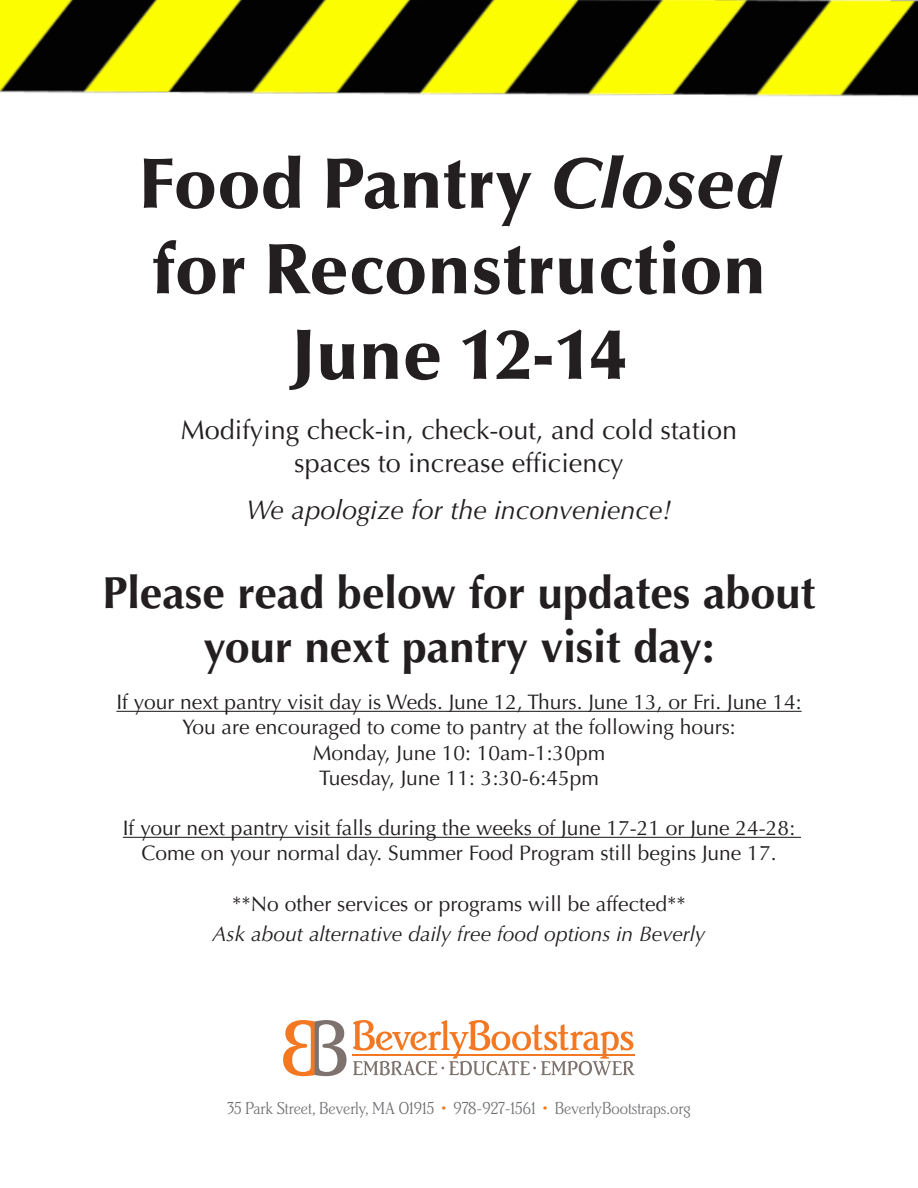
<style>
.page{position:relative;width:918px;height:1188px;background:#fff}
.page>*{position:absolute;margin:0;border:0;box-sizing:border-box;transform-origin:0 0}
.t1{font:900 71.25px "Optima LT Std";color:#231f20}
.t2{font:700 45px "Optima LT Std";color:#231f20}
.t3{font:27px/32.4px "Optima LT Std";color:#231f20;text-align:center}
.t4{font:italic 27px "Optima LT Std";color:#231f20}
.t5{font:21px "Optima LT Std";color:#231f20}
.t6{font:italic 21px "Optima LT Std";color:#231f20}
.t7{font:300 18px "Brighton Std";color:#6c6d70}
.s1{font-style:italic}
.s2{color:#f47721}
</style>
<div class="page">
<hr style="left:352px;top:1054px;width:283px;height:2px;background:#f47721">
<svg style="left:353px;top:1020px;width:282px;height:55px"></svg>
<svg style="left:283px;top:1020px;width:64px;height:56px"></svg>
<hr style="left:116px;top:711px;width:686px;height:1px;background:#231f20">
<hr style="left:123px;top:837px;width:678px;height:1px;background:#231f20">
<img style="left:0;top:0;width:918px;height:97px">
<p class="t1" style="left:139px;top:142px;width:641px">Food Pantry <span class="s1">Closed</span></p>
<p class="t1" style="left:152px;top:228px;width:616px">for Reconstruction</p>
<p class="t1" style="left:292px;top:313px;width:336px">June 12-14</p>
<p class="t3" style="left:181px;top:414px;width:558px">Modifying check-in, check-out, and cold station spaces to increase efficiency</p>
<p class="t4" style="left:246px;top:494px;width:427px">We apologize for the inconvenience!</p>
<p class="t2" style="left:102px;top:567px;width:715px">Please read below for updates about</p>
<p class="t2" style="left:203px;top:621px;width:513px">your next pantry visit day:</p>
<p class="t5" style="left:116px;top:690px;width:687px">If your next pantry visit day is Weds. June 12, Thurs. June 13, or Fri. June 14:</p>
<p class="t5" style="left:182px;top:715px;width:555px">You are encouraged to come to pantry at the following hours:</p>
<p class="t5" style="left:313px;top:740px;width:294px">Monday, June 10: 10am-1:30pm</p>
<p class="t5" style="left:319px;top:766px;width:281px">Tuesday, June 11: 3:30-6:45pm</p>
<p class="t5" style="left:123px;top:816px;width:674px">If your next pantry visit falls during the weeks of June 17-21 or June 24-28:</p>
<p class="t5" style="left:141px;top:841px;width:637px">Come on your normal day. Summer Food Program still begins June 17.</p>
<p class="t5" style="left:232px;top:892px;width:455px">**No other services or programs will be affected**</p>
<p class="t6" style="left:213px;top:921px;width:494px">Ask about alternative daily free food options in Beverly</p>
<p class="t7" style="left:227px;top:1098px;width:465px">35 Park Street, Beverly, MA 01915 <span class="s2">•</span> 978-927-1561 <span class="s2">•</span> BeverlyBootstraps.org</p>
</div>
